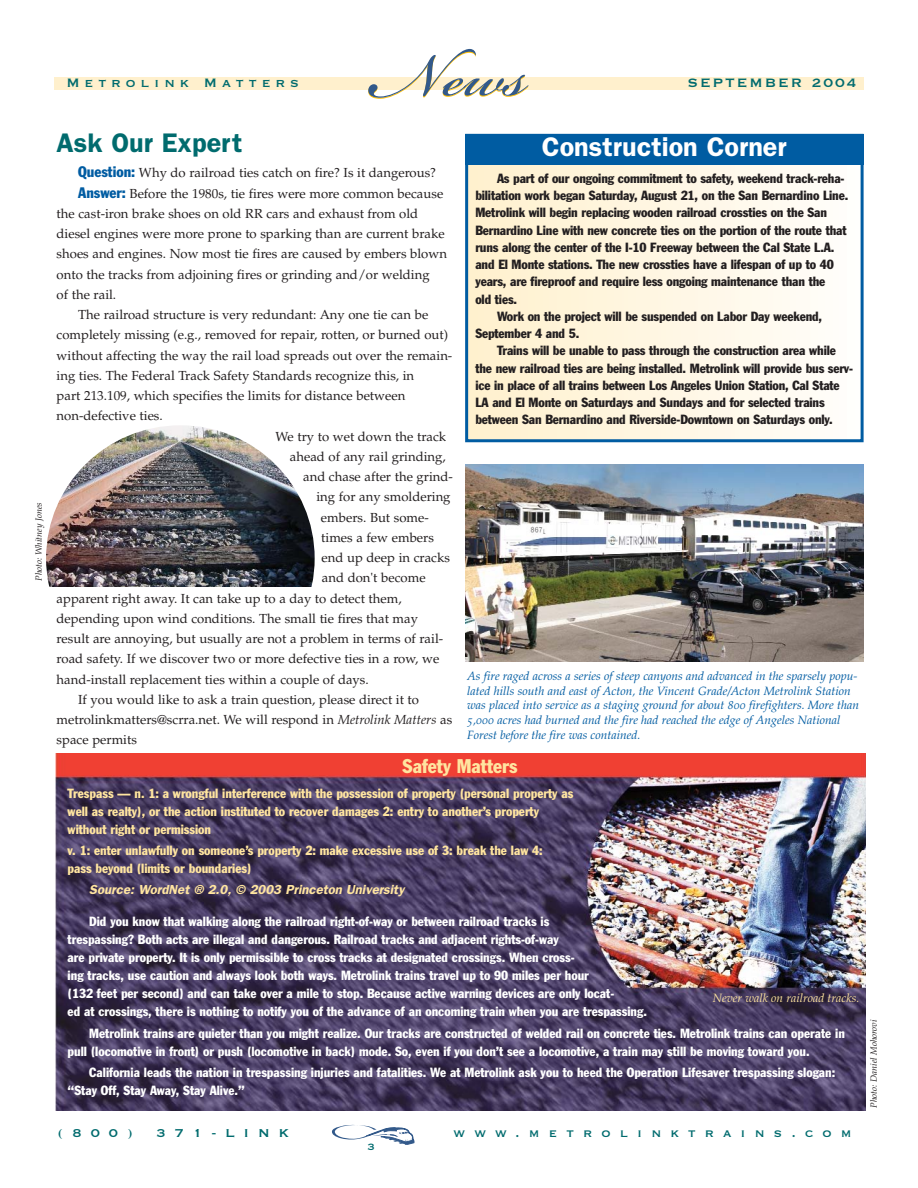
<style>
.page{position:relative;width:918px;height:1188px;background:#fff}
.page>*{position:absolute;margin:0;border:0;box-sizing:border-box;transform-origin:0 0}
.t1{font:600 27px "Franklin Gothic";color:#fff}
.t2{font:600 27px "Franklin Gothic";color:#006b6e}
.t3{font:condensed 19.5px "Franklin Gothic";color:#ffe5a0}
.t4{font:15.9px "Copperplate Thirty One BC";letter-spacing:.305em;color:#006b6e}
.t5{font:15.9px "Copperplate Thirty One BC";letter-spacing:.12em;color:#006b6e}
.t6{font:15px "Copperplate Thirty One BC";letter-spacing:.61em;color:#006b6e}
.t7{font:13.2px "Palatino";color:#231f20}
.t8{font:condensed 13.2px/18px "Franklin Gothic";color:#fff}
.t9{font:condensed 13.2px "Franklin Gothic";letter-spacing:-.01em;color:#231f20}
.t10{font:condensed 13.2px/18px "Franklin Gothic";color:#ffe5a0}
.t11{font:italic 600 13.2px "Franklin Gothic";color:#ffe5a0}
.t12{font:12px/14.5px "Palatino Italic Os F";color:#005ca2}
.t13{font:12px "Palatino Italic Os F";color:#ffe5a0}
.t14{font:12px "Copperplate Thirty One BC";color:#006b6e}
.t15{font:9px "Palatino Italic Os F";color:#231f20}
.s1{font-family:"Franklin Gothic";font-stretch:condensed;font-size:15px;color:#005ca2}
.s2{font-family:"Palatino Italic Os F"}
</style>
<div class="page">
<img style="left:46px;top:425px;width:269px;height:162px">
<div style="left:54px;top:77px;width:810px;height:13px;background:#fff0cd"></div>
<svg style="left:332px;top:1125px;width:83px;height:20px"></svg>
<div style="left:366px;top:1144px;width:15px;height:20px;background:#fff"></div>
<svg style="left:368px;top:49px;width:161px;height:50px"></svg>
<img style="left:56px;top:753px;width:810px;height:357px">
<div style="left:467px;top:135px;width:395px;height:306px;background:linear-gradient(to right,#fff0cd,#fffefb)"></div>
<div style="left:465px;top:134px;width:399px;height:308px;border:3px solid #005ca2"></div>
<div style="left:465px;top:134px;width:399px;height:30px;background:#005ca2"></div>
<img style="left:465px;top:464px;width:399px;height:198px">
<p class="t4" style="left:66px;top:72px;width:234px">Metrolink Matters</p>
<p class="t5" style="left:687px;top:72px;width:171px">SEPTEMBER 2004</p>
<p class="t15" style="left:35px;top:581px;width:80px;rotate:-90deg">Photo: Whitney Jones</p>
<h1 class="t2" style="left:57px;top:133px;width:187px">Ask Our Expert</h1>
<p class="t7" style="left:78px;top:168px;width:359px"><span class="s1">Question:</span> Why do railroad ties catch on fire? Is it dangerous?</p>
<p class="t7" style="left:78px;top:188px;width:367px"><span class="s1">Answer:</span> Before the 1980s, tie fires were more common because</p>
<p class="t7" style="left:57px;top:208px;width:363px">the cast-iron brake shoes on old RR cars and exhaust from old</p>
<p class="t7" style="left:57px;top:228px;width:390px">diesel engines were more prone to sparking than are current brake</p>
<p class="t7" style="left:57px;top:249px;width:392px">shoes and engines. Now most tie fires are caused by embers blown</p>
<p class="t7" style="left:57px;top:269px;width:375px">onto the tracks from adjoining fires or grinding and/or welding</p>
<p class="t7" style="left:57px;top:289px;width:61px">of the rail.</p>
<p class="t7" style="left:78px;top:309px;width:352px">The railroad structure is very redundant: Any one tie can be</p>
<p class="t7" style="left:57px;top:330px;width:393px">completely missing (e.g., removed for repair, rotten, or burned out)</p>
<p class="t7" style="left:57px;top:350px;width:397px">without affecting the way the rail load spreads out over the remain-</p>
<p class="t7" style="left:57px;top:370px;width:359px">ing ties. The Federal Track Safety Standards recognize this, in</p>
<p class="t7" style="left:57px;top:391px;width:350px">part 213.109, which specifies the limits for distance between</p>
<p class="t7" style="left:57px;top:411px;width:108px">non-defective ties.</p>
<p class="t7" style="left:276px;top:431px;width:172px">We try to wet down the track</p>
<p class="t7" style="left:290px;top:451px;width:157px">ahead of any rail grinding,</p>
<p class="t7" style="left:303px;top:472px;width:151px">and chase after the grind-</p>
<p class="t7" style="left:316px;top:492px;width:136px">ing for any smoldering</p>
<p class="t7" style="left:321px;top:512px;width:109px">embers. But some-</p>
<p class="t7" style="left:321px;top:532px;width:114px">times a few embers</p>
<p class="t7" style="left:322px;top:553px;width:130px">end up deep in cracks</p>
<p class="t7" style="left:322px;top:573px;width:105px">and don't become</p>
<p class="t7" style="left:57px;top:593px;width:347px">apparent right away. It can take up to a day to detect them,</p>
<p class="t7" style="left:57px;top:613px;width:363px">depending upon wind conditions. The small tie fires that may</p>
<p class="t7" style="left:57px;top:634px;width:388px">result are annoying, but usually are not a problem in terms of rail-</p>
<p class="t7" style="left:57px;top:654px;width:384px">road safety. If we discover two or more defective ties in a row, we</p>
<p class="t7" style="left:57px;top:674px;width:314px">hand-install replacement ties within a couple of days.</p>
<p class="t7" style="left:78px;top:694px;width:342px">If you would like to ask a train question, please direct it to</p>
<p class="t7" style="left:57px;top:715px;width:397px">metrolinkmatters@scrra.net. We will respond in <span class="s2">Metrolink Matters</span> as</p>
<p class="t7" style="left:57px;top:735px;width:82px">space permits</p>
<h1 class="t1" style="left:542px;top:138px;width:246px">Construction Corner</h1>
<p class="t9" style="left:497px;top:174px;width:349px">As part of our ongoing commitment to safety, weekend track-reha-</p>
<p class="t9" style="left:475px;top:191px;width:374px">bilitation work began Saturday, August 21, on the San Bernardino Line.</p>
<p class="t9" style="left:475px;top:208px;width:353px">Metrolink will begin replacing wooden railroad crossties on the San</p>
<p class="t9" style="left:475px;top:225px;width:373px">Bernardino Line with new concrete ties on the portion of the route that</p>
<p class="t9" style="left:475px;top:243px;width:361px">runs along the center of the I-10 Freeway between the Cal State L.A.</p>
<p class="t9" style="left:475px;top:260px;width:360px">and El Monte stations. The new crossties have a lifespan of up to 40</p>
<p class="t9" style="left:475px;top:277px;width:351px">years, are fireproof and require less ongoing maintenance than the</p>
<p class="t9" style="left:475px;top:294px;width:43px">old ties.</p>
<p class="t9" style="left:497px;top:312px;width:327px">Work on the project will be suspended on Labor Day weekend,</p>
<p class="t9" style="left:475px;top:329px;width:105px">September 4 and 5.</p>
<p class="t9" style="left:497px;top:346px;width:340px">Trains will be unable to pass through the construction area while</p>
<p class="t9" style="left:475px;top:363px;width:379px">the new railroad ties are being installed. Metrolink will provide bus serv-</p>
<p class="t9" style="left:475px;top:381px;width:366px">ice in place of all trains between Los Angeles Union Station, Cal State</p>
<p class="t9" style="left:475px;top:398px;width:351px">LA and El Monte on Saturdays and Sundays and for selected trains</p>
<p class="t9" style="left:475px;top:415px;width:359px">between San Bernardino and Riverside-Downtown on Saturdays only.</p>
<p class="t12" style="left:467px;top:670px;width:393px">As fire raged across a series of steep canyons and advanced in the sparsely popu&shy;lated hills south and east of Acton, the Vincent Grade/Acton Metrolink Station was placed into service as a staging ground for about 800 firefighters. More than 5,000 acres had burned and the fire had reached the edge of Angeles National Forest before the fire was contained.</p>
<h2 class="t3" style="left:403px;top:759px;width:116px">Safety Matters</h2>
<p class="t10" style="left:68px;top:785px;width:507px">Trespass — n. 1: a wrongful interference with the possession of property (personal property as well as realty), or the action instituted to recover damages 2: entry to another’s property without right or permission</p>
<p class="t10" style="left:68px;top:842px;width:477px">v. 1: enter unlawfully on someone’s property 2: make excessive use of 3: break the law 4: pass beyond (limits or boundaries)</p>
<p class="t11" style="left:89px;top:885px;width:317px">Source: WordNet ® 2.0, © 2003 Princeton University</p>
<p class="t8" style="left:68px;top:914px;width:581px;text-indent:22px">Did you know that walking along the railroad right-of-way or between railroad tracks is<br>trespassing? Both acts are illegal and dangerous. Railroad tracks and adjacent rights-of-way<br>are private property. It is only permissible to cross tracks at designated crossings. When cross-<br>ing tracks, use caution and always look both ways. Metrolink trains travel up to 90 miles per hour<br>(132 feet per second) and can take over a mile to stop. Because active warning devices are only locat-<br>ed at crossings, there is nothing to notify you of the advance of an oncoming train when you are trespassing.</p>
<p class="t8" style="left:68px;top:1025px;width:779px;text-indent:22px">Metrolink trains are quieter than you might realize. Our tracks are constructed of welded rail on concrete ties. Metrolink trains can operate in pull (locomotive in front) or push (locomotive in back) mode. So, even if you don’t see a locomotive, a train may still be moving toward you.</p>
<p class="t8" style="left:68px;top:1064px;width:769px;text-indent:22px">California leads the nation in trespassing injuries and fatalities. We at Metrolink ask you to heed the Operation Lifesaver trespassing slogan: “Stay Off, Stay Away, Stay Alive.”</p>
<p class="t6" style="left:57px;top:1123px;width:77px">(800)</p>
<p class="t6" style="left:157px;top:1123px;width:134px">371-LINK</p>
<p class="t6" style="left:454px;top:1123px;width:400px">www.metrolinktrains.com</p>
<p class="t13" style="left:713px;top:993px;width:148px">Never walk on railroad tracks.</p>
<p class="t14" style="left:367px;top:1139px;width:9px">3</p>
<p class="t15" style="left:870px;top:1108px;width:90px;rotate:-90deg">Photo: Daniel Mohorovi</p>
</div>
